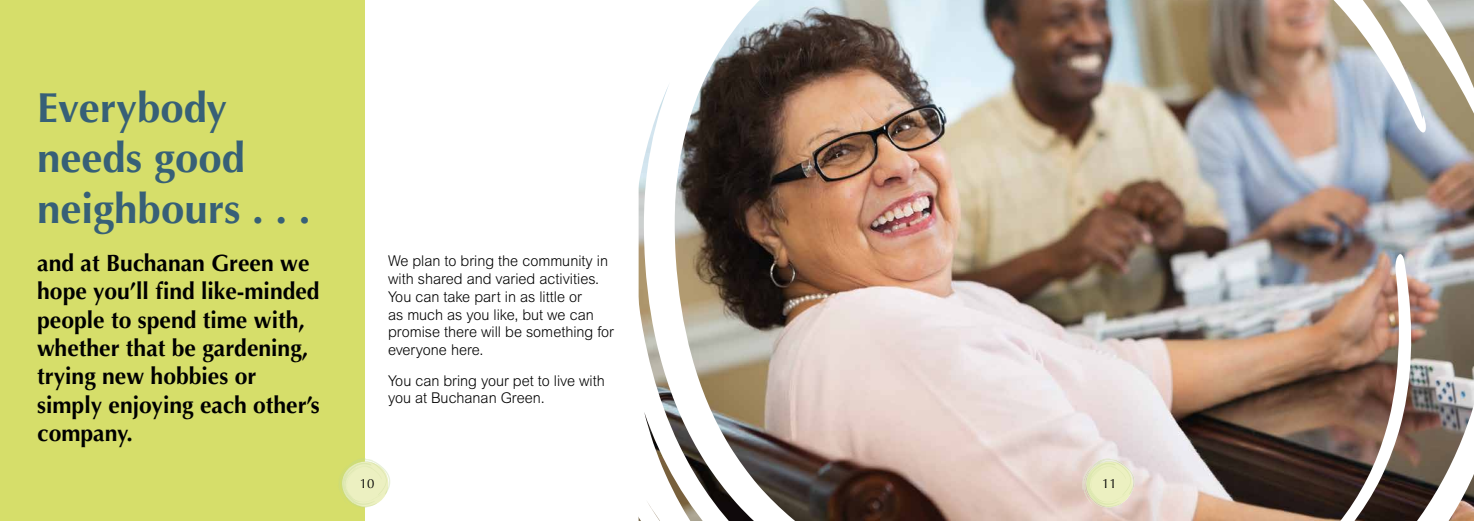
<style>
.page{position:relative;width:1474px;height:521px;background:#fff}
.page>*{position:absolute;margin:0;border:0;box-sizing:border-box;transform-origin:0 0}
.t1{font:700 42px/50.4px "Optima";color:#376077}
.t2{font:700 23.62px/28.3px "Optima";color:#000}
.t3{font:300 14.88px/17.8px "Arial";color:#000}
.t4{font:13.12px "Optima";color:#000}
</style>
<div class="page">
<img style="left:0;top:0;width:1473px;height:521px">
<h1 class="t1" style="left:37px;top:83px;width:275px">Everybody needs good neighbours . . .</h1>
<h2 class="t2" style="left:37px;top:249px;width:284px">and at Buchanan Green we hope you’ll find like-minded people to spend time with, whether that be gardening, trying new hobbies or simply enjoying each other’s company.</h2>
<p class="t3" style="left:388px;top:252px;width:227px">We plan to bring the community in with shared and varied activities.<br>You can take part in as little or<br>as much as you like, but we can promise there will be something for everyone here.</p>
<p class="t3" style="left:388px;top:371px;width:218px">You can bring your pet to live with you at Buchanan Green.</p>
<p class="t4" style="left:360px;top:475px;width:16px">10</p>
<p class="t4" style="left:1102px;top:475px;width:16px">11</p>
</div>
